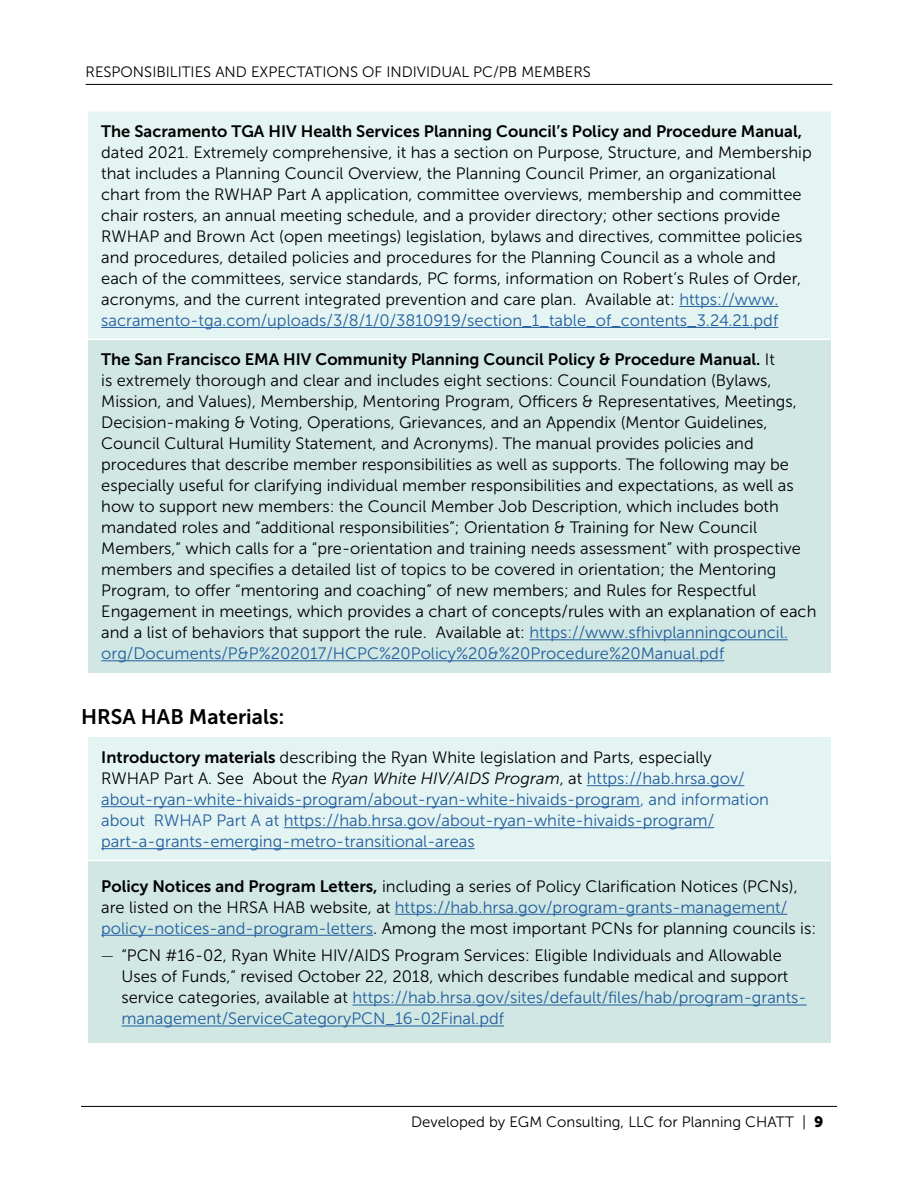
<style>
.page{position:relative;width:918px;height:1188px;background:#fff}
.page>*{position:absolute;margin:0;border:0;box-sizing:border-box;transform-origin:0 0}
.t1{font:21px "Museo Sans 700";color:#000}
.t2{font:16.5px/21px "Museo Sans 300";color:#000}
.t3{font:16.5px/21px "Museo Sans 300";color:#215e9e}
.t4{font:16.5px "Museo Sans 700";color:#000}
.t5{font:15px "Museo Sans 300";color:#000}
.s1{color:#215e9e}
.s2{font-family:"Museo Sans 700"}
.s3{font-family:"Museo Sans 700";color:#000}
.s4{color:#000}
.s5{font-style:italic;color:#000}
.s6{font-family:"Museo Sans 100"}
.s7{font-family:"Museo Sans 900"}
</style>
<div class="page">
<hr style="left:86px;top:84px;width:746px;height:1px;background:#000">
<div style="left:88px;top:111px;width:743px;height:228px;background:#e4f4f2"></div>
<div style="left:88px;top:339px;width:743px;height:334px;background:#d1e7e3"></div>
<div style="left:88px;top:737px;width:743px;height:124px;background:#e4f4f2"></div>
<div style="left:88px;top:861px;width:743px;height:182px;background:#d1e7e3"></div>
<hr style="left:88px;top:860px;width:743px;height:1px;background:#fff">
<hr style="left:88px;top:339px;width:743px;height:1px;background:#fff">
<hr style="left:88px;top:110px;width:743px;height:2px;background:#fff">
<hr style="left:81px;top:1106px;width:756px;height:1px;background:#000">
<hr style="left:679px;top:306px;width:99px;height:1px;background:#215e9e">
<hr style="left:101px;top:327px;width:677px;height:1px;background:#215e9e">
<hr style="left:530px;top:639px;width:258px;height:1px;background:#215e9e">
<hr style="left:101px;top:660px;width:623px;height:1px;background:#215e9e">
<hr style="left:587px;top:785px;width:158px;height:1px;background:#215e9e">
<hr style="left:101px;top:806px;width:539px;height:1px;background:#215e9e">
<hr style="left:284px;top:827px;width:430px;height:1px;background:#215e9e">
<hr style="left:101px;top:848px;width:374px;height:1px;background:#215e9e">
<hr style="left:395px;top:914px;width:392px;height:1px;background:#215e9e">
<hr style="left:101px;top:935px;width:272px;height:1px;background:#215e9e">
<hr style="left:352px;top:1005px;width:455px;height:1px;background:#215e9e">
<hr style="left:122px;top:1026px;width:382px;height:1px;background:#215e9e">
<p class="t5" style="left:86px;top:64px;width:507px">RESPONSIBILITIES AND EXPECTATIONS OF INDIVIDUAL PC/PB MEMBERS</p>
<p class="t4" style="left:101px;top:122px;width:702px">The Sacramento TGA HIV Health Services Planning Council’s Policy and Procedure Manual,</p>
<p class="t2" style="left:101px;top:142px;width:712px">dated 2021. Extremely comprehensive, it has a section on Purpose, Structure, and Membership that includes a Planning Council Overview, the Planning Council Primer, an organizational chart from the RWHAP Part A application, committee overviews, membership and committee chair rosters, an annual meeting schedule, and a provider directory; other sections provide RWHAP and Brown Act (open meetings) legislation, bylaws and directives, committee policies and procedures, detailed policies and procedures for the Planning Council as a whole and each of the committees, service standards, PC forms, information on Robert’s Rules of Order, acronyms, and the current integrated prevention and care plan. Available at: <span class="s1">https://www. sacramento-tga.com/uploads/3/8/1/0/3810919/section_1_table_of_contents_3.24.21.pdf</span></p>
<p class="t2" style="left:101px;top:349px;width:717px"><span class="s2">The San Francisco EMA HIV Community Planning Council Policy &amp; Procedure Manual.</span> It<br>is extremely thorough and clear and includes eight sections: Council Foundation (Bylaws, Mission, and Values), Membership, Mentoring Program, Ofcers &amp; Representatives, Meetings, Decision-making &amp; Voting, Operations, Grievances, and an Appendix (Mentor Guidelines, Council Cultural Humility Statement, and Acronyms). The manual provides policies and procedures that describe member responsibilities as well as supports. The following may be especially useful for clarifying individual member responsibilities and expectations, as well as how to support new members: the Council Member Job Description, which includes both mandated roles and “additional responsibilities”; Orientation &amp; Training for New Council Members,” which calls for a “pre-orientation and training needs assessment” with prospective members and specifes a detailed list of topics to be covered in orientation; the Mentoring Program, to ofer “mentoring and coaching” of new members; and Rules for Respectful Engagement in meetings, which provides a chart of concepts/rules with an explanation of each and a list of behaviors that support the rule. Available at: <span class="s1">https://www.sfhivplanningcouncil. org/Documents/P&amp;P%202017/HCPC%20Policy%20&amp;%20Procedure%20Manual.pdf</span></p>
<h3 class="t1" style="left:81px;top:705px;width:205px">HRSA HAB Materials:</h3>
<p class="t3" style="left:101px;top:747px;width:669px"><span class="s3">Introductory materials</span> <span class="s4">describing the Ryan White legislation and Parts, especially RWHAP Part A. See About the</span> <span class="s5">Ryan White HIV/AIDS Program</span><span class="s4">, at</span> https://hab.hrsa.gov/ about-ryan-white-hivaids-program/about-ryan-white-hivaids-program, and information about RWHAP Part A at https://hab.hrsa.gov/about-ryan-white-hivaids-program/ part-a-grants-emerging-metro-transitional-areas</p>
<p class="t2" style="left:101px;top:876px;width:716px"><span class="s2">Policy Notices and Program Letters,</span> including a series of Policy Clarifcation Notices (PCNs), are listed on the HRSA HAB website, at <span class="s1">https://hab.hrsa.gov/program-grants-management/ policy-notices-and-program-letters</span>. Among the most important PCNs for planning councils is:</p>
<p class="t2" style="left:121px;top:945px;width:687px;text-indent:-20px"><span class="s6">—</span> “PCN #16-02, Ryan White HIV/AIDS Program Services: Eligible Individuals and Allowable Uses of Funds,” revised October 22, 2018, which describes fundable medical and support service categories, available at <span class="s1">https://hab.hrsa.gov/sites/default/fles/hab/program-grants&shy;management/ServiceCategoryPCN_16-02Final.pdf</span></p>
<p class="t5" style="left:411px;top:1114px;width:414px">Developed by EGM Consulting, LLC for Planning CHATT | <span class="s7">9</span></p>
</div>
